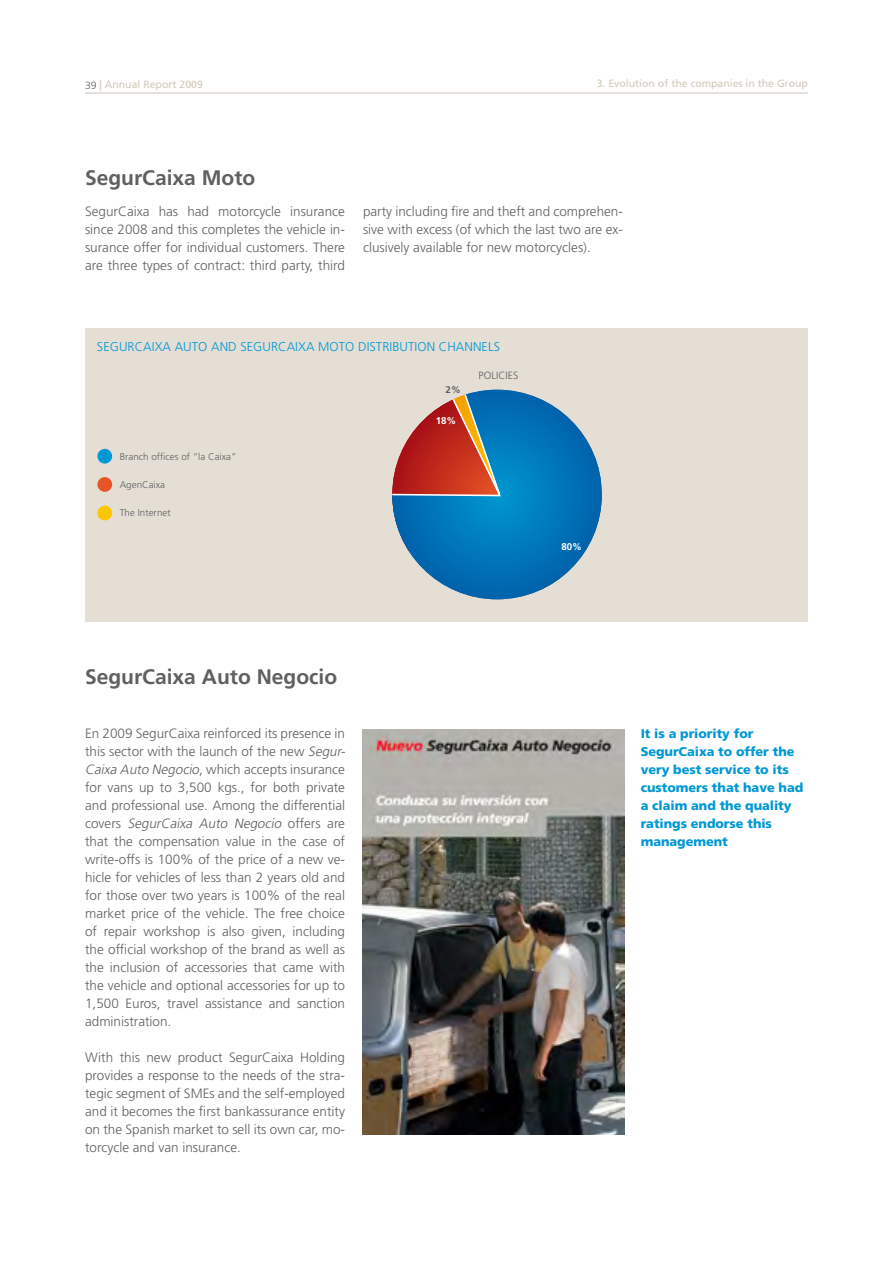
<style>
.page{position:relative;width:893px;height:1263px;background:#fff}
.page>*{position:absolute;margin:0;border:0;box-sizing:border-box;transform-origin:0 0}
.TITULO_AZUL{font:700 21px "Frutiger LT Std";color:#5f6062}
.CUERPO_DE_TEXTO{font:300 13.5px/18px "Frutiger LT Std";color:#5f6062;text-align:justify}
.DESTACADO{font:900 12.75px/18px "Frutiger LT Std";letter-spacing:-.005em;color:#0098d4}
.t1{font:300 12.75px "Frutiger LT Std";letter-spacing:.005em;color:#0098d4}
.t2{font:10.5px "Frutiger LT Std";color:#d1c8ba}
.t3{font:300 10.5px "Frutiger LT Std";letter-spacing:.005em;color:#5f6062}
.t4{font:300 9.75px "Frutiger LT Std";letter-spacing:.005em;color:#5f6062}
.t5{font:700 9.75px "Frutiger LT Std";color:#fff}
.t6{font:700 9.75px "Frutiger LT Std";color:#5f6062}
.s1{font-weight:300;color:#5f6062}
.s2{font-weight:700}
.s3{font-style:italic}
</style>
<div class="page">
<hr style="left:85px;top:92px;width:723px;height:2px;background:#d1c8ba">
<div style="left:85px;top:328px;width:723px;height:294px;background:#e4ded4"></div>
<div style="left:97px;top:449px;width:15px;height:15px;background:#0098d4;border-radius:50%"></div>
<div style="left:97px;top:506px;width:15px;height:14px;background:#fdc600;border-radius:50%"></div>
<div style="left:97px;top:477px;width:15px;height:15px;background:#e85425;border-radius:50%"></div>
<svg style="left:392px;top:390px;width:210px;height:209px"></svg>
<img style="left:362px;top:729px;width:262px;height:405px">
<p class="t2" style="left:85px;top:78px;width:119px"><span class="s1">39</span> <span class="s2">|</span> Annual Report 2009</p>
<p class="t2" style="left:597px;top:77px;width:213px">3. Evolution of the companies in the Group</p>
<p class="TITULO_AZUL" style="left:85px;top:165px;width:172px">SegurCaixa Moto</p>
<p class="CUERPO_DE_TEXTO" style="left:85px;top:203px;width:261px">SegurCaixa has had motorcycle insurance since 2008 and this completes the vehicle in&shy;surance offer for individual customers. There are three types of contract: third party, third</p>
<p class="CUERPO_DE_TEXTO" style="left:363px;top:203px;width:261px">party including fire and theft and comprehen&shy;sive with excess (of which the last two are ex&shy;clusively available for new motorcycles).</p>
<p class="t1" style="left:97px;top:339px;width:405px">SEGU RCAIXA AUTO AND SEGU RCAIXA MOTO DISTRIBUTION CHANNELS</p>
<p class="t4" style="left:120px;top:451px;width:118px">Branch offices of “la Caixa”</p>
<p class="t4" style="left:120px;top:479px;width:47px">AgenCaixa</p>
<p class="t4" style="left:120px;top:507px;width:52px">The Internet</p>
<p class="TITULO_AZUL" style="left:85px;top:665px;width:254px">SegurCaixa Auto Negocio</p>
<p class="CUERPO_DE_TEXTO" style="left:85px;top:725px;width:264px;text-align:left">En 2009 SegurCaixa reinforced its presence in this sector with the launch of the new <span class="s3">Segur-Caixa Auto Negocio</span>, which accepts insurance for vans up to 3,500 kgs., for both private and professional use. Among the differential c o v e r s <span class="s3">SegurCaixa Auto Negocio</span> o ff e r s a re that the compensation value in the case of write-offs is 100% of the price of a new ve&shy;hicle for vehicles of less than 2 years old and for those over two years is 100% of the real market price of the vehicle. The free choice of repair workshop is also given, including the official workshop of the brand as well as the inclusion of accessories that came with the vehicle and optional accessories for up to 1,500 Euros, travel assistance and sanction administration.</p>
<p class="CUERPO_DE_TEXTO" style="left:85px;top:1048px;width:261px">With this new product SegurCaixa Holding provides a response to the needs of the stra&shy;tegic segment of SMEs and the self-employed and it becomes the first bankassurance entity on the Spanish market to sell its own car, mo&shy;torcycle and van insurance.</p>
<p class="t6" style="left:446px;top:384px;width:17px">2%</p>
<p class="t5" style="left:436px;top:415px;width:22px">18%</p>
<p class="t3" style="left:478px;top:369px;width:41px">POLICIES</p>
<p class="t5" style="left:561px;top:540px;width:22px">80%</p>
<p class="DESTACADO" style="left:641px;top:725px;width:164px">It is a priority for<br>SegurCaixa to offer the very best service to its customers that have had a claim and the quality ratings endorse this management</p>
</div>
